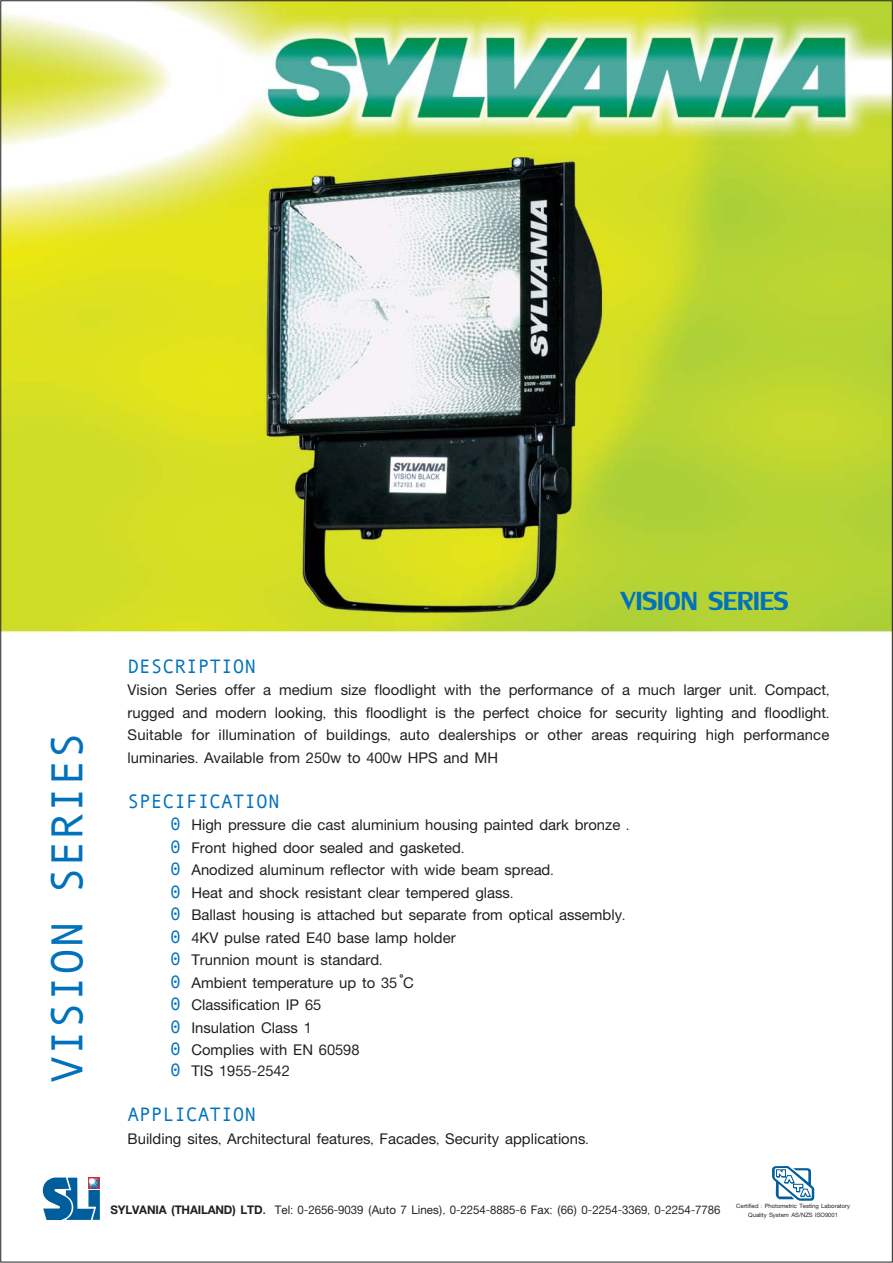
<style>
.page{position:relative;width:893px;height:1263px;background:#fff}
.page>*{position:absolute;margin:0;border:0;box-sizing:border-box;transform-origin:0 0}
.t1{font:45px "Andale Mono";color:#0071bc}
.t2{font:39px "GC Graphico";color:#0071bc}
.t3{font:22.5px/22.4px "PSL Text";color:#231f20;text-align:justify}
.t4{font:19.5px "Andale Mono";color:#0071bc}
.t5{font:18px "PSL Text";color:#231f20}
.t6{font:9px "PSL Text";color:#231f20}
.s1{font-family:"Andale Mono";font-size:18px;color:#0071bc}
.s2{font-weight:700}
</style>
<div class="page">
<img style="left:0;top:0;width:893px;height:1263px">
<svg style="left:43px;top:1178px;width:57px;height:42px"></svg>
<svg style="left:772px;top:1166px;width:42px;height:35px"></svg>
<h1 class="t1" style="left:42px;top:1083px;width:352px;rotate:-90deg">VISION SERIES</h1>
<h2 class="t2" style="left:620px;top:573px;width:170px">VISION SERIES</h2>
<p class="t4" style="left:128px;top:655px;width:130px">DESCRIPTION</p>
<p class="t3" style="left:128px;top:676px;width:703px">Vision Series offer a medium size floodlight with the performance of a much larger unit. Compact, rugged and modern looking, this floodlight is the perfect choice for security lighting and floodlight.<br>Suitable for illumination of buildings, auto dealerships or other areas requiring high performance luminaries. Available from 250w to 400w HPS and MH</p>
<p class="t4" style="left:128px;top:790px;width:154px">SPECIFICATION</p>
<p class="t3" style="left:170px;top:811px;width:461px;text-align:left"><span class="s1">0</span> High pressure die cast aluminium housing painted dark bronze .<br><span class="s1">0</span> Front highed door sealed and gasketed.<br><span class="s1">0</span> Anodized aluminum reflector with wide beam spread.<br><span class="s1">0</span> Heat and shock resistant clear tempered glass.<br><span class="s1">0</span> Ballast housing is attached but separate from optical assembly.<br><span class="s1">0</span> 4KV pulse rated E40 base lamp holder<br><span class="s1">0</span> Trunnion mount is standard.<br><span class="s1">0</span> Ambient temperature up to 35 ÌC<br><span class="s1">0</span> Classification IP 65<br><span class="s1">0</span> Insulation Class 1<br><span class="s1">0</span> Complies with EN 60598<br><span class="s1">0</span> TIS 1955-2542</p>
<p class="t4" style="left:128px;top:1104px;width:130px">APPLICATION</p>
<p class="t3" style="left:128px;top:1125px;width:463px">Building sites, Architectural features, Facades, Security applications.</p>
<p class="t5" style="left:111px;top:1197px;width:741px"><span class="s2">SYLVANIA (THAILAND) LTD.</span> Tel: 0-2656-9039 (Auto 7 Lines), 0-2254-8885-6 Fax: (66) 0-2254-3369, 0-2254-7786 <sup>Certified</sup> <sup>:</sup> <sup>Photometric</sup> <sup>Testing</sup> <sup>Laboratory</sup></p>
<p class="t6" style="left:748px;top:1209px;width:91px">Quality System AS/NZS ISO9001</p>
</div>
